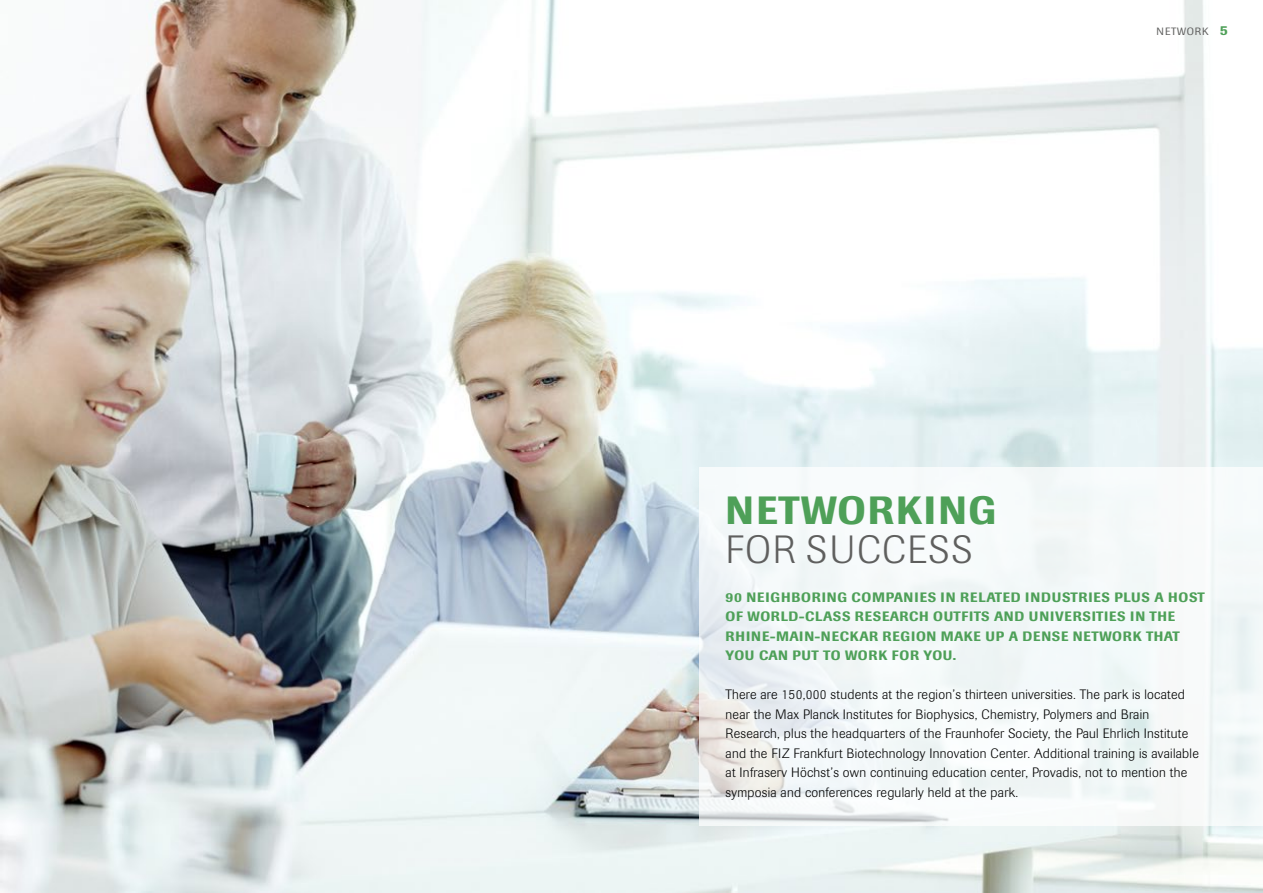
<style>
.page{position:relative;width:1263px;height:893px;background:#fff}
.page>*{position:absolute;margin:0;border:0;box-sizing:border-box;transform-origin:0 0}
.t1{font:500 39px "Imago";letter-spacing:.04em;color:#4ea058}
.t2{font:300 39px "Imago";letter-spacing:.04em;color:#5f5f5e}
.t3{font:300 13.5px/19.5px "Imago";letter-spacing:.02em;color:#000}
.t4{font:500 13.5px/19.5px "Imago";letter-spacing:.05em;color:#4ea058}
.t5{font:10.5px "Imago";letter-spacing:.08em;color:#5f5f5e}
.s1{font-weight:500;font-size:13.5px;color:#4ea058}
</style>
<div class="page">
<img style="left:0;top:0;width:1263px;height:893px">
<svg style="left:699px;top:468px;width:564px;height:358px;fill:#f4f9f9"></svg>
<p class="t5" style="left:1156px;top:25px;width:73px">NETWORK <span class="s1">5</span></p>
<h1 class="t1" style="left:726px;top:487px;width:272px">NETWORKING</h1>
<h1 class="t2" style="left:726px;top:527px;width:248px">FOR SUCCESS</h1>
<p class="t4" style="left:726px;top:587px;width:481px">90 NEIGHBORING COMPANIES IN RELATED INDUSTRIES PLUS A HOST OF WORLD-CLASS RESEARCH OUTFITS AND UNIVERSITIES IN THE RHINE-MAIN-NECKAR REGION MAKE UP A DENSE NETWORK THAT YOU CAN PUT TO WORK FOR YOU.</p>
<p class="t3" style="left:726px;top:685px;width:475px">There are 150,000 students at the region’s thirteen universities. The park is located near the Max Planck Institutes for Biophysics, Chemistry, Polymers and Brain Research, plus the headquarters of the Fraunhofer Society, the Paul Ehrlich Institute and the FIZ Frankfurt Biotechnology Innovation Center. Additional training is available at Infraserv Höchst’s own continuing education center, Provadis, not to mention the symposia and conferences regularly held at the park.</p>
</div>
